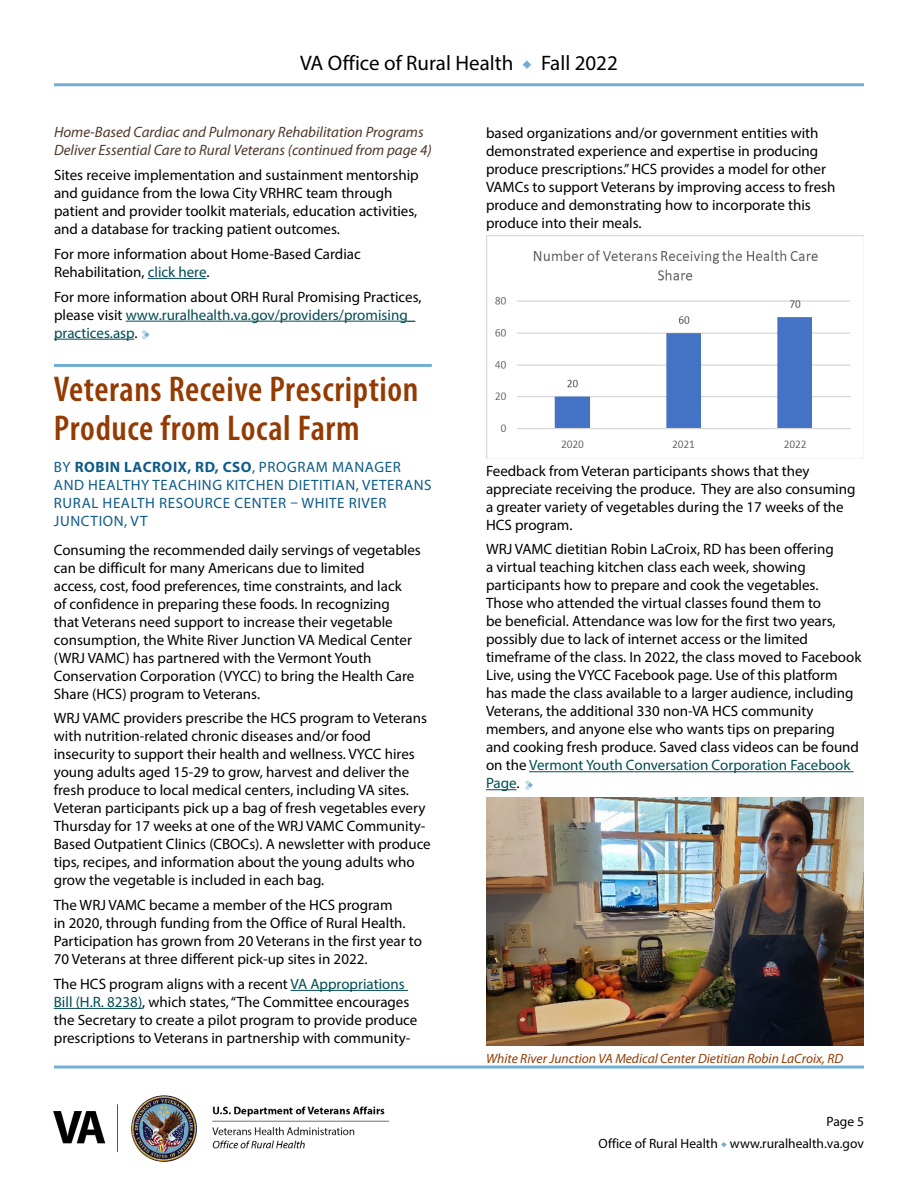
<style>
.page{position:relative;width:918px;height:1188px;background:#fff}
.page>*{position:absolute;margin:0;border:0;box-sizing:border-box;transform-origin:0 0}
.t1{font:600 condensed 36px/39px "Myriad Pro";letter-spacing:.015em;color:#933b02}
.t2{font:21px "Myriad Pro";color:#000}
.t3{font:15px/18px "Myriad Pro";color:#000}
.t4{font:15px/18px "Myriad Pro";letter-spacing:.04em;color:#0e5c87}
.t5{font:italic 15px/18px "Myriad Pro";color:#4e3629}
.t6{font:italic 13.5px "Myriad Pro";color:#933b02}
.t7{font:13.5px/21.8px "Myriad Pro";color:#000;text-align:right}
.s1{font-family:"Minion Pro";color:#73aed5}
.s2{color:#004b54}
.s3{font-weight:700}
</style>
<div class="page">
<hr style="left:54px;top:1066px;width:810px;height:3px;background:#73aed5">
<img style="left:53px;top:1095px;width:337px;height:68px">
<hr style="left:54px;top:83px;width:810px;height:3px;background:#73aed5">
<hr style="left:54px;top:364px;width:378px;height:3px;background:#73aed5">
<hr style="left:148px;top:278px;width:58px;height:1px;background:#004b54">
<hr style="left:126px;top:321px;width:289px;height:1px;background:#004b54">
<hr style="left:54px;top:339px;width:80px;height:1px;background:#004b54">
<hr style="left:291px;top:990px;width:117px;height:1px;background:#004b54">
<hr style="left:54px;top:1008px;width:88px;height:1px;background:#004b54">
<hr style="left:529px;top:771px;width:325px;height:1px;background:#004b54">
<hr style="left:486px;top:789px;width:31px;height:1px;background:#004b54">
<svg style="left:141px;top:329px;width:8px;height:11px"></svg>
<img style="left:486px;top:236px;width:378px;height:223px">
<svg style="left:525px;top:780px;width:8px;height:10px"></svg>
<img style="left:486px;top:797px;width:378px;height:249px">
<h2 class="t2" style="left:300px;top:50px;width:319px">VA Office of Rural Health <span class="s1">◆</span> Fall 2022</h2>
<p class="t5" style="left:54px;top:123px;width:379px">Home-Based Cardiac and Pulmonary Rehabilitation Programs<br>Deliver Essential Care to Rural Veterans (continued from page 4)</p>
<p class="t3" style="left:54px;top:166px;width:366px">Sites receive implementation and sustainment mentorship and guidance from the Iowa City VRHRC team through patient and provider toolkit materials, education activities, and a database for tracking patient outcomes.</p>
<p class="t3" style="left:54px;top:245px;width:308px">For more information about Home-Based Cardiac<br>Rehabilitation, <span class="s2">click here</span>.</p>
<p class="t3" style="left:54px;top:287px;width:369px">For more information about ORH Rural Promising Practices, please visit <span class="s2">www.ruralhealth.va.gov/providers/promising_ practices.asp</span>.</p>
<h1 class="t1" style="left:54px;top:369px;width:366px">Veterans Receive Prescription<br>Produce from Local Farm</h1>
<p class="t4" style="left:54px;top:458px;width:379px">BY <span class="s3">ROBIN LACROIX, RD, CSO</span>, PROGRAM MANAGER AND HEALTHY TEACHING KITCHEN DIETITIAN, VETERANS RURAL HEALTH RESOURCE CENTER – WHITE RIVER JUNCTION, VT</p>
<p class="t3" style="left:54px;top:540px;width:369px">Consuming the recommended daily servings of vegetables can be difficult for many Americans due to limited<br>access, cost, food preferences, time constraints, and lack<br>of confidence in preparing these foods. In recognizing<br>that Veterans need support to increase their vegetable consumption, the White River Junction VA Medical Center (WRJ VAMC) has partnered with the Vermont Youth Conservation Corporation (VYCC) to bring the Health Care Share (HCS) program to Veterans.</p>
<p class="t3" style="left:54px;top:709px;width:379px">WRJ VAMC providers prescribe the HCS program to Veterans with nutrition-related chronic diseases and/or food insecurity to support their health and wellness. VYCC hires young adults aged 15-29 to grow, harvest and deliver the fresh produce to local medical centers, including VA sites.<br>Veteran participants pick up a bag of fresh vegetables every Thursday for 17 weeks at one of the WRJ VAMC Community-Based Outpatient Clinics (CBOCs). A newsletter with produce tips, recipes, and information about the young adults who grow the vegetable is included in each bag.</p>
<p class="t3" style="left:54px;top:896px;width:370px">The WRJ VAMC became a member of the HCS program<br>in 2020, through funding from the Office of Rural Health.<br>Participation has grown from 20 Veterans in the first year to 70 Veterans at three different pick-up sites in 2022.</p>
<p class="t3" style="left:54px;top:975px;width:365px">The HCS program aligns with a recent <span class="s2">VA Appropriations Bill (H.R. 8238)</span>, which states, “The Committee encourages the Secretary to create a pilot program to provide produce prescriptions to Veterans in partnership with community-</p>
<p class="t3" style="left:486px;top:124px;width:351px">based organizations and/or government entities with demonstrated experience and expertise in producing produce prescriptions.” HCS provides a model for other VAMCs to support Veterans by improving access to fresh produce and demonstrating how to incorporate this produce into their meals.</p>
<p class="t3" style="left:486px;top:461px;width:371px">Feedback from Veteran participants shows that they appreciate receiving the produce. They are also consuming a greater variety of vegetables during the 17 weeks of the HCS program.</p>
<p class="t3" style="left:486px;top:540px;width:377px">WRJ VAMC dietitian Robin LaCroix, RD has been offering<br>a virtual teaching kitchen class each week, showing participants how to prepare and cook the vegetables.<br>Those who attended the virtual classes found them to<br>be beneficial. Attendance was low for the first two years, possibly due to lack of internet access or the limited timeframe of the class. In 2022, the class moved to Facebook Live, using the VYCC Facebook page. Use of this platform has made the class available to a larger audience, including Veterans, the additional 330 non-VA HCS community members, and anyone else who wants tips on preparing and cooking fresh produce. Saved class videos can be found on the <span class="s2">Vermont Youth Conversation Corporation Facebook Page</span>.</p>
<p class="t6" style="left:486px;top:1050px;width:359px">White River Junction VA Medical Center Dietitian Robin LaCroix, RD</p>
<p class="t7" style="left:599px;top:1110px;width:267px">Page 5<br>Office of Rural Health <span class="s1">◆</span> www.ruralhealth.va.gov</p>
</div>
